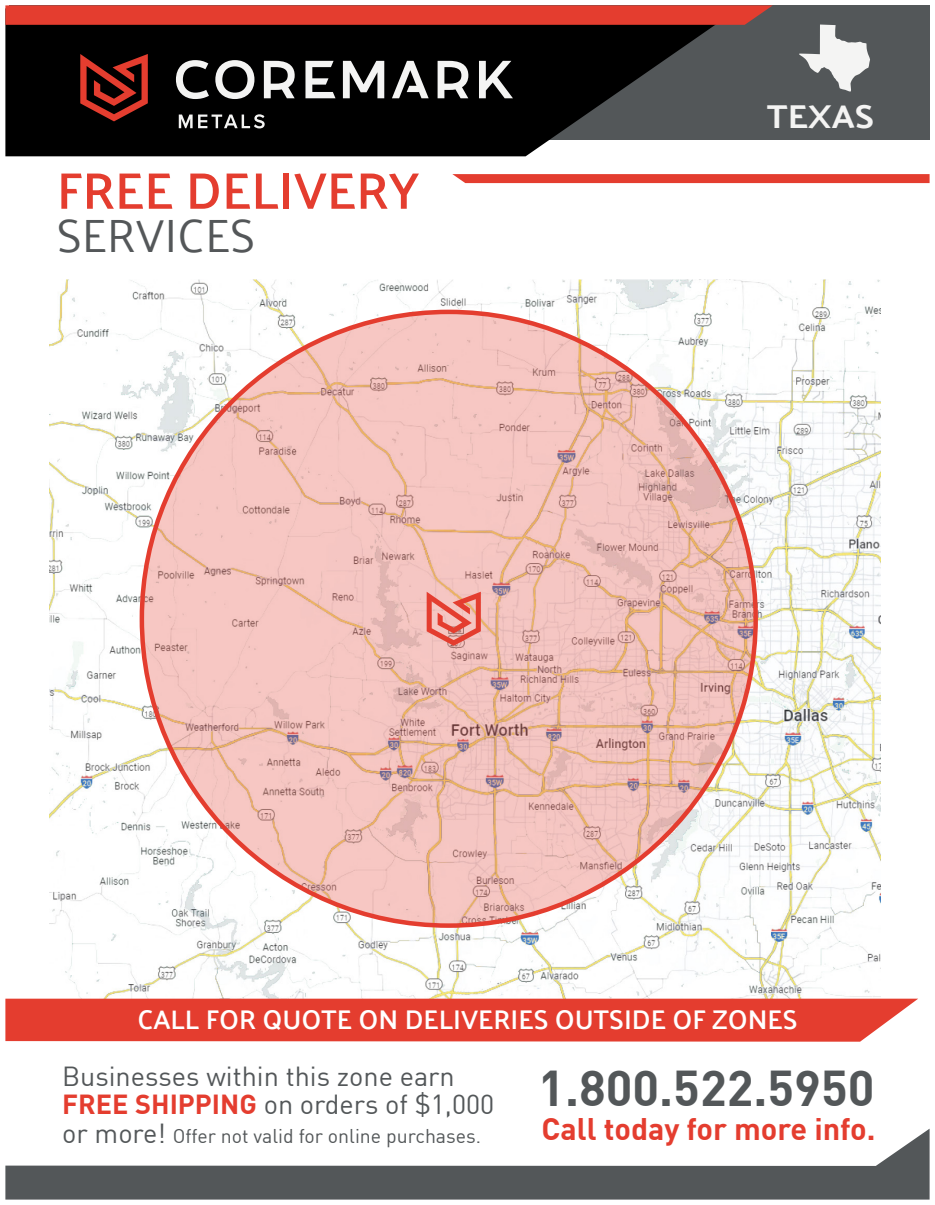
<style>
.page{position:relative;width:935px;height:1205px;background:#fff}
.page>*{position:absolute;margin:0;border:0;box-sizing:border-box;transform-origin:0 0}
.t1{font:600 51.75px "Palanquin";color:#e43d2f}
.t2{font:700 49.2px "DIN Pro";color:#535759}
.t3{font:46.5px "Palanquin";color:#545759}
.t4{font:700 33px "Palanquin";color:#f4f4f3;scale:1.07 1}
.t5{font:700 30.6px "DIN Pro";color:#e43d2f}
.t6{font:27px/28.5px "DIN Pro";color:#535759}
.t7{font:600 27px "Palanquin";color:#fff}
.t8{font:19.5px "DIN Pro";color:#535759}
.s1{font-weight:700;color:#e43d2f}
.s2{font-size:27px}
</style>
<div class="page">
<img style="left:50px;top:279px;width:830px;height:719px">
<svg style="left:142px;top:312px;width:613px;height:613px;background:#efbeb7"></svg>
<svg style="left:452px;top:174px;width:477px;height:9px;background:#e44134"></svg>
<div style="left:9px;top:5px;width:920px;height:135px;background:#535759"></div>
<svg style="left:5px;top:25px;width:710px;height:131px;fill:#000"></svg>
<svg style="left:5px;top:5px;width:767px;height:20px;background:#dc3d30"></svg>
<svg style="left:80px;top:54px;width:68px;height:67px;background:#601913"></svg>
<svg style="left:176px;top:60px;width:33px;height:39px"></svg>
<svg style="left:215px;top:60px;width:39px;height:39px;background:#6e6e6d"></svg>
<svg style="left:264px;top:61px;width:30px;height:37px"></svg>
<svg style="left:305px;top:61px;width:30px;height:37px"></svg>
<svg style="left:343px;top:61px;width:41px;height:37px;background:#888887"></svg>
<svg style="left:437px;top:61px;width:31px;height:37px"></svg>
<svg style="left:479px;top:61px;width:34px;height:37px"></svg>
<svg style="left:392px;top:61px;width:36px;height:37px"></svg>
<svg style="left:179px;top:114px;width:13px;height:14px"></svg>
<svg style="left:198px;top:114px;width:66px;height:14px"></svg>
<svg style="left:5px;top:1129px;width:924px;height:70px"></svg>
<svg style="left:799px;top:25px;width:71px;height:67px"></svg>
<svg style="left:426px;top:591px;width:54px;height:54px;background:#eb8a81"></svg>
<div style="left:5px;top:998px;width:912px;height:43px;background:#e43d2f"></div>
<h1 class="t1" style="left:57px;top:160px;width:364px">FREE DELIVERY</h1>
<h3 class="t3" style="left:57px;top:209px;width:200px">SERVICES</h3>
<p class="t4" style="left:767px;top:97px;width:101px">TEXAS</p>
<p class="t7" style="left:137px;top:1003px;width:661px">CALL FOR QUOTE ON DELIVERIES OUTSIDE OF ZONES</p>
<p class="t6" style="left:62px;top:1059px;width:433px">Businesses within this zone earn<br><span class="s1">FREE SHIPPING</span> on orders of $1,000</p>
<p class="t8" style="left:62px;top:1120px;width:420px"><span class="s2">or more!</span> Offer not valid for online purchases.</p>
<h2 class="t2" style="left:538px;top:1049px;width:337px">1.800.522.5950</h2>
<p class="t5" style="left:541px;top:1104px;width:335px">Call today for more info.</p>
</div>
